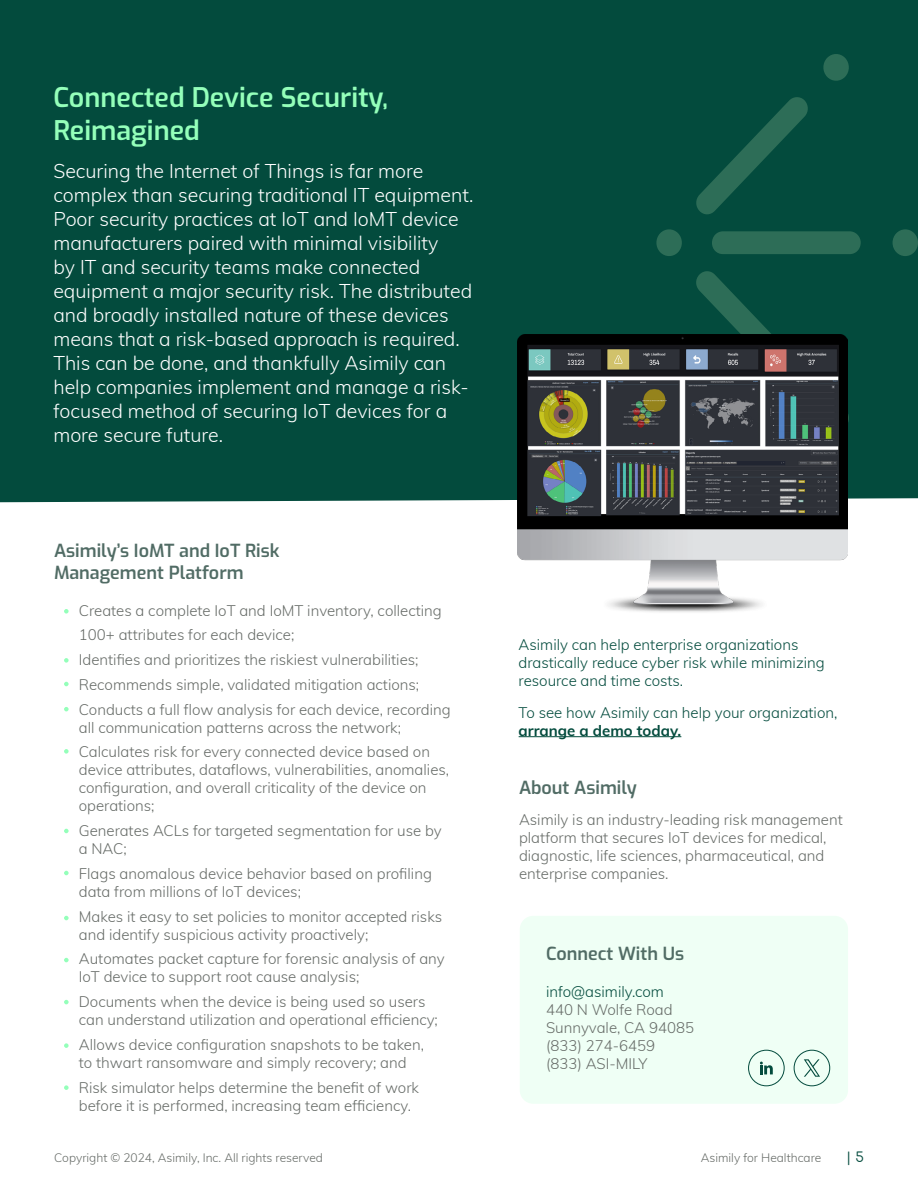
<style>
.page{position:relative;width:918px;height:1188px;background:#fff}
.page>*{position:absolute;margin:0;border:0;box-sizing:border-box;transform-origin:0 0}
.t1{font:600 27px/33px "Exo";color:#94ffba}
.t2{font:300 19.5px/24px "Muli";color:#fff}
.t3{font:600 18px/21.6px "Exo";color:#516c65}
.t4{font:300 15px/18px "Muli";color:#666b67}
.t5{font:300 15px/18px "Muli";color:#034b3d}
.t6{font:700 15px "Muli";color:#034b3d}
.t7{font:13.5px "Comfortaa";color:#034b3d}
.t8{font:300 12px "Muli";color:#666b67}
</style>
<div class="page">
<div style="left:0;top:0;width:918px;height:502px;background:#034b3d"></div>
<div style="left:520px;top:916px;width:328px;height:188px;background:#effff5;border-radius:14px"></div>
<hr style="left:519px;top:736px;width:162px;height:1px;background:#034b3d">
<svg style="left:695px;top:270px;width:114px;height:65px"></svg>
<div style="left:712px;top:231px;width:149px;height:23px;background:#2d6d57;border-radius:11px"></div>
<svg style="left:695px;top:96px;width:114px;height:120px"></svg>
<svg style="left:847px;top:403px;width:3px;height:30px"></svg>
<div style="left:893px;top:229px;width:25px;height:27px;background:#2d6d57;border-radius:50%"></div>
<svg style="left:822px;top:53px;width:28px;height:29px"></svg>
<svg style="left:655px;top:228px;width:28px;height:29px"></svg>
<img style="left:517px;top:335px;width:330px;height:277px">
<svg style="left:64px;top:609px;width:5px;height:5px"></svg>
<svg style="left:64px;top:658px;width:5px;height:5px"></svg>
<svg style="left:64px;top:682px;width:5px;height:4px"></svg>
<svg style="left:64px;top:707px;width:5px;height:4px"></svg>
<svg style="left:64px;top:749px;width:5px;height:5px"></svg>
<svg style="left:64px;top:829px;width:5px;height:4px"></svg>
<svg style="left:64px;top:958px;width:5px;height:4px"></svg>
<svg style="left:64px;top:916px;width:5px;height:4px"></svg>
<svg style="left:64px;top:1000px;width:5px;height:4px"></svg>
<svg style="left:64px;top:1085px;width:5px;height:5px"></svg>
<svg style="left:64px;top:1043px;width:5px;height:5px"></svg>
<svg style="left:64px;top:871px;width:5px;height:4px"></svg>
<svg style="left:804px;top:1059px;width:16px;height:18px"></svg>
<div style="left:794px;top:1050px;width:36px;height:36px;border:1px solid #034b3d;border-radius:50%"></div>
<div style="left:748px;top:1050px;width:37px;height:36px;border:1px solid #034b3d;border-radius:50%"></div>
<svg style="left:760px;top:1062px;width:13px;height:12px"></svg>
<h1 class="t1" style="left:53px;top:80px;width:336px">Connected Device Security,<br>Reimagined</h1>
<p class="t2" style="left:53px;top:158px;width:422px">Securing the Internet of Things is far more complex than securing traditional IT equipment.<br>Poor security practices at IoT and IoMT device manufacturers paired with minimal visibility<br>by IT and security teams make connected equipment a major security risk. The distributed and broadly installed nature of these devices means that a risk-based approach is required.<br>This can be done, and thankfully Asimily can help companies implement and manage a risk&shy;focused method of securing IoT devices for a more secure future.</p>
<p class="t3" style="left:54px;top:539px;width:227px">Asimily’s IoMT and IoT Risk<br>Management Platform</p>
<p class="t4" style="left:79px;top:597px;width:373px;line-height:24.8px">Creates a complete IoT and IoMT inventory, collecting 100+ attributes for each device;<br>Identifies and prioritizes the riskiest vulnerabilities; Recommends simple, validated mitigation actions; Conducts a full flow analysis for each device, recording</p>
<p class="t4" style="left:79px;top:714px;width:353px;line-height:24.8px">all communication patterns across the network;<br>Calculates risk for every connected device based on</p>
<p class="t4" style="left:79px;top:760px;width:372px">device attributes, dataflows, vulnerabilities, anomalies, configuration, and overall criticality of the device on operations;</p>
<p class="t4" style="left:79px;top:821px;width:364px">Generates ACLs for targeted segmentation for use by a NAC;</p>
<p class="t4" style="left:79px;top:864px;width:355px">Flags anomalous device behavior based on profiling data from millions of IoT devices;</p>
<p class="t4" style="left:79px;top:906px;width:365px">Makes it easy to set policies to monitor accepted risks and identify suspicious activity proactively;</p>
<p class="t4" style="left:79px;top:949px;width:367px">Automates packet capture for forensic analysis of any<br>IoT device to support root cause analysis;</p>
<p class="t4" style="left:79px;top:992px;width:361px">Documents when the device is being used so users can understand utilization and operational efficiency;</p>
<p class="t4" style="left:79px;top:1035px;width:347px">Allows device configuration snapshots to be taken, to thwart ransomware and simply recovery; and</p>
<p class="t4" style="left:79px;top:1077px;width:342px">Risk simulator helps determine the benefit of work before it is performed, increasing team efficiency.</p>
<p class="t5" style="left:519px;top:635px;width:308px">Asimily can help enterprise organizations drastically reduce cyber risk while minimizing resource and time costs.</p>
<p class="t5" style="left:519px;top:702px;width:320px">To see how Asimily can help your organization,</p>
<p class="t6" style="left:519px;top:719px;width:164px">arrange a demo today.</p>
<p class="t3" style="left:519px;top:775px;width:119px">About Asimily</p>
<p class="t4" style="left:519px;top:810px;width:325px">Asimily is an industry-leading risk management platform that secures IoT devices for medical, diagnostic, life sciences, pharmaceutical, and enterprise companies.</p>
<p class="t3" style="left:546px;top:942px;width:140px">Connect With Us</p>
<p class="t5" style="left:546px;top:982px;width:120px">info@asimily.com</p>
<p class="t4" style="left:546px;top:1000px;width:150px">440 N Wolfe Road<br>Sunnyvale, CA 94085 (833) 274-6459 (833) ASI-MILY</p>
<p class="t8" style="left:54px;top:1149px;width:270px">Copyright © 2024, Asimily, Inc. All rights reserved</p>
<p class="t8" style="left:701px;top:1149px;width:122px">Asimily for Healthcare</p>
<p class="t7" style="left:846px;top:1145px;width:19px">| 5</p>
</div>
